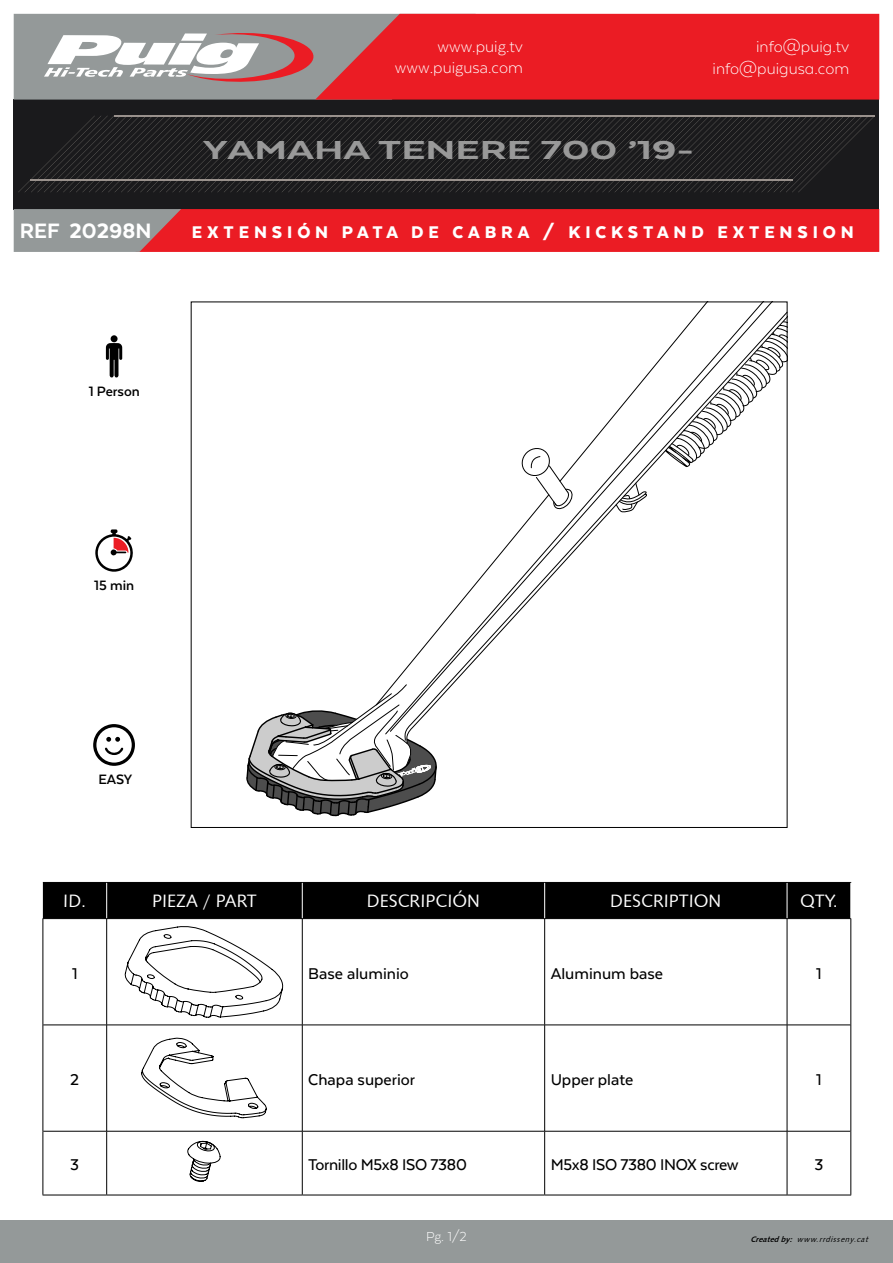
<style>
.page{position:relative;width:893px;height:1263px;background:#fff}
.page>*{position:absolute;margin:0;border:0;box-sizing:border-box;transform-origin:0 0}
.t1{font:800 30px "Texta";color:#999;scale:1.5 1}
.t2{font:800 24px "Texta";color:#fff}
.t3{font:900 19.5px "Texta";letter-spacing:.25em;color:#fff}
.t4{font:500 18px "Texta";color:#000}
.t5{font:18px "Humanist 531 BT Roman A";color:#fff}
.t6{font:500 18px "Texta";letter-spacing:-.02em;color:#000}
.t7{font:300 18px/21.6px "Texta Alt";color:#fff;text-align:right}
.t8{font:300 18px/21.6px "Texta";color:#fff;text-align:right}
.t9{font:700 15.6px "Texta Alt";color:#000}
.t10{font:300 15px "Texta";color:#fff}
.t11{font:italic 7.8px "Humanist 531 BT Roman A";color:#000}
.s1{font-family:"Humanist 531 BT Bold A"}
</style>
<div class="page">
<div style="left:43px;top:883px;width:807px;height:35px;background:#000"></div>
<hr style="left:106px;top:883px;width:1px;height:35px;background:#fff">
<hr style="left:302px;top:883px;width:1px;height:35px;background:#fff">
<hr style="left:544px;top:883px;width:1px;height:35px;background:#fff">
<hr style="left:787px;top:883px;width:1px;height:35px;background:#fff">
<hr style="left:43px;top:882px;width:64px;height:1px;background:#000">
<hr style="left:107px;top:882px;width:195px;height:1px;background:#000">
<hr style="left:302px;top:882px;width:243px;height:1px;background:#000">
<hr style="left:545px;top:882px;width:242px;height:1px;background:#000">
<hr style="left:787px;top:882px;width:64px;height:1px;background:#000">
<hr style="left:43px;top:918px;width:64px;height:1px;background:#000">
<hr style="left:107px;top:918px;width:195px;height:1px;background:#000">
<hr style="left:302px;top:918px;width:243px;height:1px;background:#000">
<hr style="left:545px;top:918px;width:242px;height:1px;background:#000">
<hr style="left:787px;top:918px;width:64px;height:1px;background:#000">
<hr style="left:106px;top:919px;width:1px;height:106px;background:#000">
<hr style="left:302px;top:919px;width:1px;height:106px;background:#000">
<hr style="left:544px;top:919px;width:1px;height:106px;background:#000">
<hr style="left:787px;top:919px;width:1px;height:106px;background:#000">
<hr style="left:106px;top:1025px;width:1px;height:106px;background:#000">
<hr style="left:302px;top:1025px;width:1px;height:106px;background:#000">
<hr style="left:544px;top:1025px;width:1px;height:106px;background:#000">
<hr style="left:787px;top:1025px;width:1px;height:106px;background:#000">
<hr style="left:106px;top:1131px;width:1px;height:63px;background:#000">
<hr style="left:302px;top:1131px;width:1px;height:63px;background:#000">
<hr style="left:544px;top:1131px;width:1px;height:63px;background:#000">
<hr style="left:787px;top:1131px;width:1px;height:63px;background:#000">
<hr style="left:43px;top:919px;width:1px;height:106px;background:#000">
<hr style="left:43px;top:1131px;width:1px;height:63px;background:#000">
<hr style="left:43px;top:1194px;width:64px;height:1px;background:#000">
<hr style="left:107px;top:1194px;width:195px;height:1px;background:#000">
<hr style="left:302px;top:1194px;width:243px;height:1px;background:#000">
<hr style="left:545px;top:1194px;width:242px;height:1px;background:#000">
<hr style="left:787px;top:1194px;width:64px;height:1px;background:#000">
<hr style="left:43px;top:1025px;width:64px;height:1px;background:#000">
<hr style="left:107px;top:1025px;width:195px;height:1px;background:#000">
<hr style="left:302px;top:1025px;width:243px;height:1px;background:#000">
<hr style="left:545px;top:1025px;width:242px;height:1px;background:#000">
<hr style="left:787px;top:1025px;width:63px;height:1px;background:#000">
<hr style="left:43px;top:1131px;width:64px;height:1px;background:#000">
<hr style="left:107px;top:1131px;width:195px;height:1px;background:#000">
<hr style="left:302px;top:1131px;width:243px;height:1px;background:#000">
<hr style="left:545px;top:1131px;width:242px;height:1px;background:#000">
<hr style="left:787px;top:1131px;width:63px;height:1px;background:#000">
<hr style="left:43px;top:1025px;width:1px;height:106px;background:#000">
<hr style="left:850px;top:919px;width:1px;height:106px;background:#000">
<hr style="left:850px;top:1025px;width:1px;height:106px;background:#000">
<hr style="left:850px;top:1131px;width:1px;height:63px;background:#000">
<svg style="left:125px;top:926px;width:159px;height:92px"></svg>
<svg style="left:187px;top:1141px;width:34px;height:41px"></svg>
<svg style="left:141px;top:1038px;width:126px;height:80px"></svg>
<div style="left:0;top:1220px;width:893px;height:43px;background:#949999"></div>
<div style="left:14px;top:99px;width:865px;height:110px;background:#1a1a1c"></div>
<hr style="left:114px;top:115px;width:761px;height:1px;background:#99918c">
<svg style="left:18px;top:116px;width:857px;height:76px"></svg>
<div style="left:476px;top:14px;width:403px;height:86px;background:#eb1c24"></div>
<svg style="left:14px;top:14px;width:462px;height:86px;background:#b98184"></svg>
<svg style="left:14px;top:209px;width:865px;height:43px;background:#dc3137"></svg>
<svg style="left:402px;top:312px;width:383px;height:389px"></svg>
<svg style="left:616px;top:483px;width:31px;height:29px"></svg>
<svg style="left:665px;top:321px;width:120px;height:146px"></svg>
<svg style="left:246px;top:684px;width:192px;height:133px"></svg>
<svg style="left:106px;top:335px;width:16px;height:42px"></svg>
<svg style="left:93px;top:724px;width:42px;height:42px"></svg>
<svg style="left:95px;top:529px;width:38px;height:43px"></svg>
<p class="t8" style="left:395px;top:35px;width:130px">www.puig.tv www.puigusa.com</p>
<p class="t7" style="left:712px;top:36px;width:138px">info@puig.tv info@puigusa.com</p>
<h1 class="t1" style="left:203px;top:134px;width:329px">YAMAHA TENERE 700 ’19-</h1>
<h2 class="t2" style="left:20px;top:218px;width:133px">REF 20298N</h2>
<p class="t3" style="left:192px;top:222px;width:663px">EXTENSIÓN PATA DE CABRA / KICKSTAND EXTENSION</p>
<p class="t9" style="left:89px;top:383px;width:53px">1 Person</p>
<p class="t9" style="left:94px;top:578px;width:42px">15 min</p>
<p class="t9" style="left:98px;top:772px;width:35px">EASY</p>
<p class="t5" style="left:63px;top:890px;width:24px">ID.</p>
<p class="t5" style="left:152px;top:890px;width:106px">PIEZA / PART</p>
<p class="t5" style="left:367px;top:890px;width:115px">DESCRIPCIÓN</p>
<p class="t5" style="left:610px;top:890px;width:113px">DESCRIPTION</p>
<p class="t5" style="left:800px;top:890px;width:39px">QTY.</p>
<p class="t4" style="left:72px;top:964px;width:7px">1</p>
<p class="t4" style="left:308px;top:964px;width:102px">Base aluminio</p>
<p class="t4" style="left:551px;top:964px;width:114px">Aluminum base</p>
<p class="t4" style="left:816px;top:964px;width:7px">1</p>
<p class="t4" style="left:70px;top:1070px;width:10px">2</p>
<p class="t4" style="left:308px;top:1070px;width:108px">Chapa superior</p>
<p class="t4" style="left:551px;top:1070px;width:84px">Upper plate</p>
<p class="t4" style="left:816px;top:1070px;width:7px">1</p>
<p class="t4" style="left:70px;top:1155px;width:11px">3</p>
<p class="t6" style="left:308px;top:1155px;width:160px">Tornillo M5x8 ISO 7380</p>
<p class="t6" style="left:551px;top:1155px;width:189px">M5x8 ISO 7380 INOX screw</p>
<p class="t4" style="left:814px;top:1155px;width:11px">3</p>
<p class="t10" style="left:426px;top:1228px;width:42px">Pg. 1/2</p>
<p class="t11" style="left:750px;top:1234px;width:122px"><span class="s1">Createdby:</span> www.rrdisseny.cat</p>
</div>
